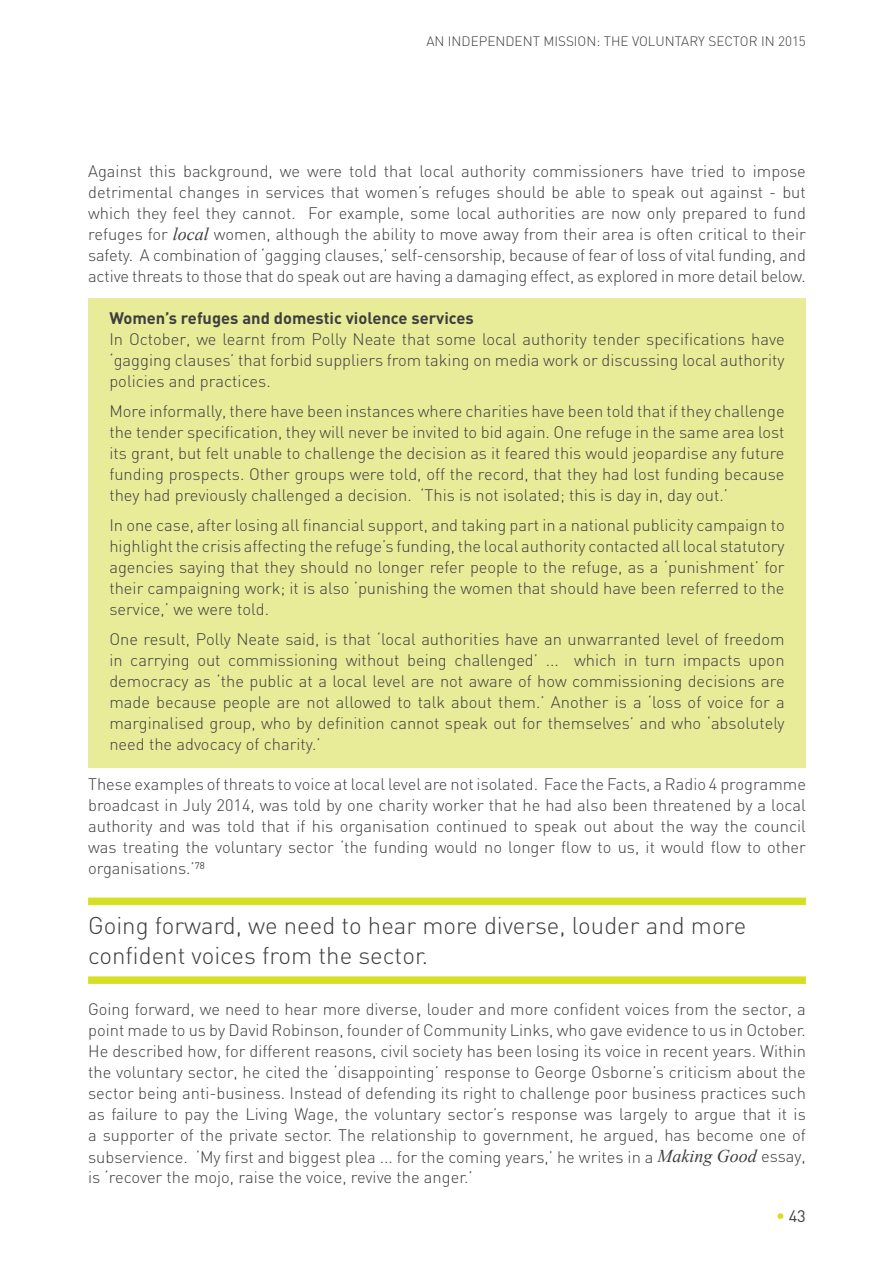
<style>
.page{position:relative;width:893px;height:1262px;background:#fff}
.page>*{position:absolute;margin:0;border:0;box-sizing:border-box;transform-origin:0 0}
.t1{font:300 24px/30px "DIN";color:#3e3e3f}
.t2{font:300 16.5px/21px "DIN";color:#3e3e3f;text-align:justify}
.t3{font:700 16.5px "DIN";color:#3e3e3f}
.t4{font:16.5px "DIN";color:#3e3e3f}
.t5{font:300 13.5px "DIN";color:#3e3e3f}
.s1{font-family:"Times New Roman";font-weight:400;font-style:italic;font-size:18px}
.s2{font-family:"DIN25";color:#d6df21}
</style>
<div class="page">
<div style="left:88px;top:298px;width:717px;height:470px;background:#e8ec99"></div>
<div style="left:88px;top:897px;width:717px;height:8px;background:#d6df21"></div>
<div style="left:88px;top:976px;width:717px;height:8px;background:#d6df21"></div>
<p class="t5" style="left:426px;top:33px;width:381px">AN INDEPENDENT MISSION: THE VOLUNTARY SECTOR IN 2015</p>
<p class="t2" style="left:88px;top:160px;width:719px">Against this background, we were told that local authority commissioners have tried to impose detrimental changes in services that women’s refuges should be able to speak out against - but which they feel they cannot. For example, some local authorities are now only prepared to fund refuges for <span class="s1">local</span> women, although the ability to move away from their area is often critical to their safety. A combination of ‘gagging clauses,’ self-censorship, because of fear of loss of vital funding, and active threats to those that do speak out are having a damaging effect, as explored in more detail below.</p>
<p class="t3" style="left:109px;top:307px;width:366px">Women’s refuges and domestic violence services</p>
<p class="t2" style="left:109px;top:328px;width:676px">In October, we learnt from Polly Neate that some local authority tender specifications have ‘gagging clauses’ that forbid suppliers from taking on media work or discussing local authority policies and practices.</p>
<p class="t2" style="left:109px;top:400px;width:676px">More informally, there have been instances where charities have been told that if they challenge the tender specification, they will never be invited to bid again. One refuge in the same area lost its grant, but felt unable to challenge the decision as it feared this would jeopardise any future funding prospects. Other groups were told, off the record, that they had lost funding because they had previously challenged a decision. ‘This is not isolated; this is day in, day out.’</p>
<p class="t2" style="left:109px;top:514px;width:676px">In one case, after losing all financial support, and taking part in a national publicity campaign to highlight the crisis affecting the refuge’s funding, the local authority contacted all local statutory agencies saying that they should no longer refer people to the refuge, as a ‘punishment’ for their campaigning work; it is also ‘punishing the women that should have been referred to the service,’ we were told.</p>
<p class="t2" style="left:109px;top:628px;width:676px">One result, Polly Neate said, is that ‘local authorities have an unwarranted level of freedom in carrying out commissioning without being challenged’ ... which in turn impacts upon democracy as ‘the public at a local level are not aware of how commissioning decisions are made because people are not allowed to talk about them.’ Another is a ‘loss of voice for a marginalised group, who by definition cannot speak out for themselves’ and who ‘absolutely need the advocacy of charity.’</p>
<p class="t2" style="left:88px;top:774px;width:719px">These examples of threats to voice at local level are not isolated. Face the Facts, a Radio 4 programme broadcast in July 2014, was told by one charity worker that he had also been threatened by a local authority and was told that if his organisation continued to speak out about the way the council was treating the voluntary sector ‘the funding would no longer flow to us, it would flow to other organisations.’<sup>78</sup></p>
<h1 class="t1" style="left:88px;top:910px;width:659px">Going forward, we need to hear more diverse, louder and more confident voices from the sector.</h1>
<p class="t2" style="left:88px;top:999px;width:719px">Going forward, we need to hear more diverse, louder and more confident voices from the sector, a point made to us by David Robinson, founder of Community Links, who gave evidence to us in October.<br>He described how, for different reasons, civil society has been losing its voice in recent years. Within the voluntary sector, he cited the ‘disappointing’ response to George Osborne’s criticism about the sector being anti-business. Instead of defending its right to challenge poor business practices such as failure to pay the Living Wage, the voluntary sector’s response was largely to argue that it is a supporter of the private sector. The relationship to government, he argued, has become one of subservience. ‘My first and biggest plea ... for the coming years,’ he writes in a <span class="s1">Making Good</span> essay, is ‘recover the mojo, raise the voice, revive the anger.’</p>
<p class="t4" style="left:776px;top:1206px;width:31px"><span class="s2">•</span> 43</p>
</div>
